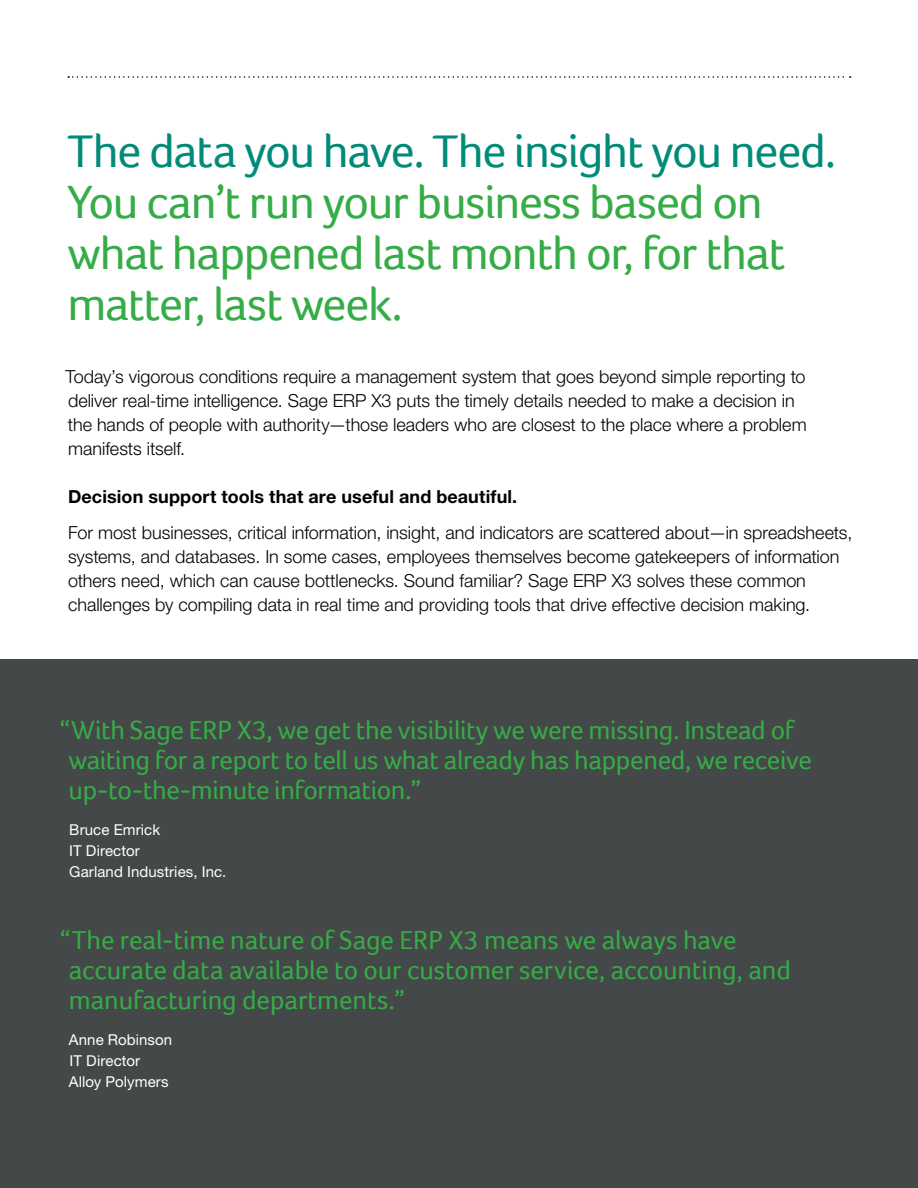
<style>
.page{position:relative;width:918px;height:1188px;background:#fff}
.page>*{position:absolute;margin:0;border:0;box-sizing:border-box;transform-origin:0 0}
.t1{font:48px/51px "Foco";letter-spacing:-.03em;color:#35ac46}
.t2{font:48px "Foco";letter-spacing:-.03em;color:#008b78}
.SUB_HEAD{font:27px/30px "Foco";letter-spacing:-.01em;color:#35ac46}
.SUB_HEAD-2{font:300 18px/24px "Helvetica Neue LT Std";color:#000}
.SUB_HEAD-3{font:700 18px "Helvetica Neue LT Std";letter-spacing:.005em;color:#000}
.SUB_HEAD-4{font:15px/21px "Helvetica Neue LT Std";letter-spacing:.005em;color:#fff}
</style>
<div class="page">
<div style="left:0;top:660px;width:918px;height:528px;background:#454849"></div>
<svg style="left:68px;top:76px;width:783px;height:2px"></svg>
<p class="t2" style="left:68px;top:123px;width:770px">The data you have. The insight you need.</p>
<p class="t1" style="left:68px;top:176px;width:720px">You can’t run your business based on what happened last month or, for that matter, last week.</p>
<p class="SUB_HEAD-2" style="left:66px;top:365px;width:743px">Today’s vigorous conditions require a management system that goes beyond simple reporting to deliver real-time intelligence. Sage ERP X3 puts the timely details needed to make a decision in the hands of people with authority—those leaders who are closest to the place where a problem manifests itself.</p>
<p class="SUB_HEAD-3" style="left:68px;top:486px;width:451px">Decision support tools that are useful and beautiful.</p>
<p class="SUB_HEAD-2" style="left:68px;top:521px;width:786px">For most businesses, critical information, insight, and indicators are scattered about—in spreadsheets, systems, and databases. In some cases, employees themselves become gatekeepers of information others need, which can cause bottlenecks. Sound familiar? Sage ERP X3 solves these common challenges by compiling data in real time and providing tools that drive effective decision making.</p>
<p class="SUB_HEAD" style="left:68px;top:714px;width:745px;text-indent:-9px">“With Sage ERP X3, we get the visibility we were missing. Instead of waiting for a report to tell us what already has happened, we receive up-to-the-minute information.”</p>
<p class="SUB_HEAD-4" style="left:69px;top:818px;width:92px">Bruce Emrick<br>IT Director</p>
<p class="SUB_HEAD-4" style="left:69px;top:860px;width:159px">Garland Industries, Inc.</p>
<p class="SUB_HEAD" style="left:69px;top:925px;width:724px;text-indent:-9px">“The real-time nature of Sage ERP X3 means we always have accurate data available to our customer service, accounting, and manufacturing departments.”</p>
<p class="SUB_HEAD-4" style="left:69px;top:1029px;width:105px">Anne Robinson<br>IT Director</p>
<p class="SUB_HEAD-4" style="left:69px;top:1071px;width:101px">Alloy Polymers</p>
</div>
